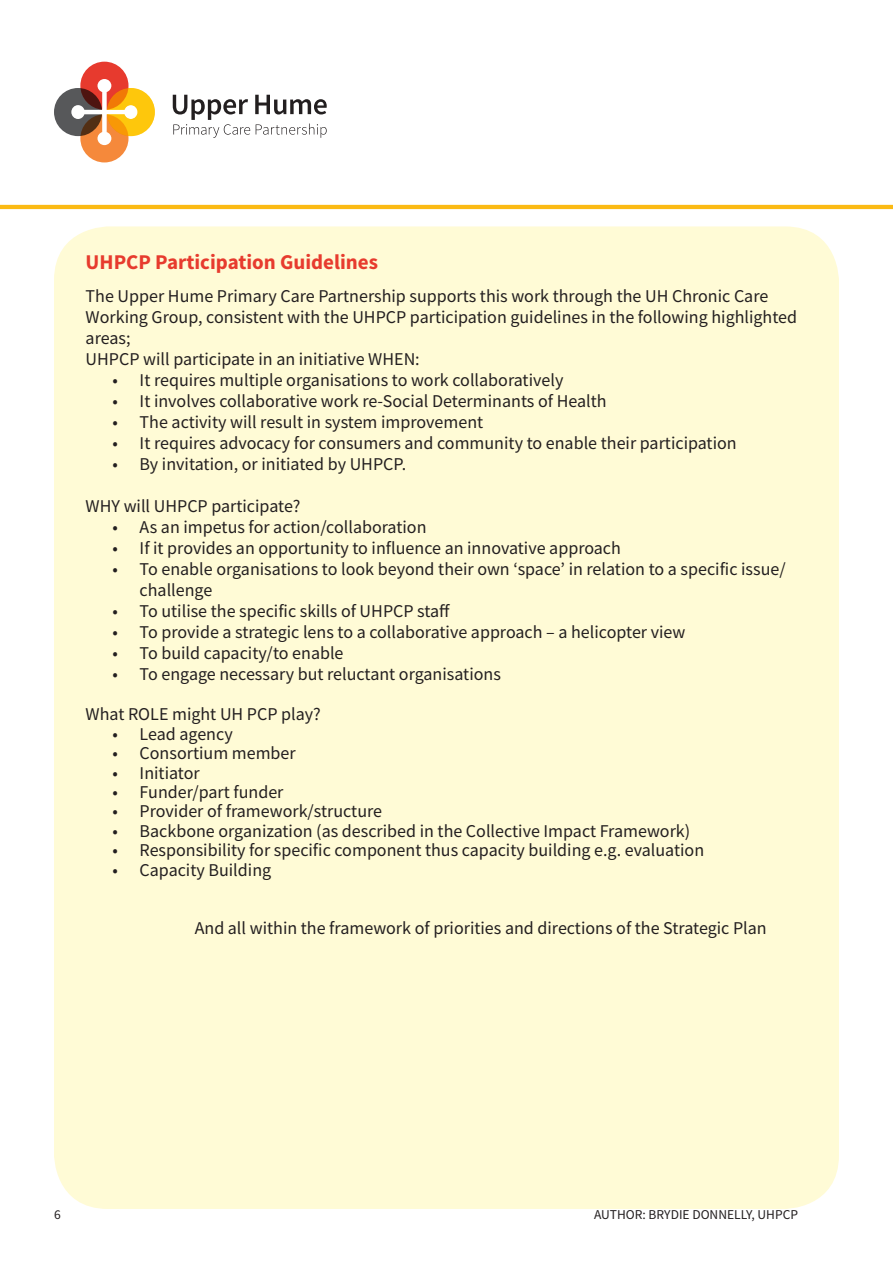
<style>
.page{position:relative;width:893px;height:1263px;background:#fff}
.page>*{position:absolute;margin:0;border:0;box-sizing:border-box;transform-origin:0 0}
.t1{font:700 21px "Source Sans Pro";color:#e73b2e}
.t2{font:18px/21px "Source Sans Pro";color:#231f20}
.t3{font:13.5px "Source Sans Pro";color:#231f20}
</style>
<div class="page">
<svg style="left:173px;top:95px;width:154px;height:43px"></svg>
<svg style="left:54px;top:62px;width:101px;height:100px"></svg>
<hr style="left:0;top:205px;width:893px;height:4px;background:#fbba14">
<div style="left:54px;top:226px;width:785px;height:983px;background:#fffbd6;border-radius:54px"></div>
<p class="t1" style="left:86px;top:248px;width:294px">UHPCP Participation Guidelines</p>
<p class="t2" style="left:86px;top:285px;width:713px">The Upper Hume Primary Care Partnership supports this work through the UH Chronic Care Working Group, consistent with the UHPCP participation guidelines in the following highlighted areas;<br>UHPCP will participate in an initiative WHEN:</p>
<p class="t2" style="left:113px;top:369px;width:452px">• It requires multiple organisations to work collaboratively</p>
<p class="t2" style="left:113px;top:390px;width:495px">• It involves collaborative work re-Social Determinants of Health</p>
<p class="t2" style="left:113px;top:411px;width:372px">• The activity will result in system improvement</p>
<p class="t2" style="left:113px;top:432px;width:626px">• It requires advocacy for consumers and community to enable their participation</p>
<p class="t2" style="left:113px;top:453px;width:295px">• By invitation, or initiated by UHPCP.</p>
<p class="t2" style="left:86px;top:495px;width:216px">WHY will UHPCP participate?</p>
<p class="t2" style="left:113px;top:516px;width:315px">• As an impetus for action/collaboration</p>
<p class="t2" style="left:113px;top:537px;width:510px">• If it provides an opportunity to influence an innovative approach</p>
<p class="t2" style="left:140px;top:558px;width:648px;text-indent:-27px">• To enable organisations to look beyond their own ‘space’ in relation to a specific issue/ challenge</p>
<p class="t2" style="left:113px;top:600px;width:339px">• To utilise the specific skills of UHPCP staff</p>
<p class="t2" style="left:113px;top:621px;width:574px">• To provide a strategic lens to a collaborative approach – a helicopter view</p>
<p class="t2" style="left:113px;top:642px;width:232px">• To build capacity/to enable</p>
<p class="t2" style="left:113px;top:663px;width:390px">• To engage necessary but reluctant organisations</p>
<p class="t2" style="left:86px;top:704px;width:237px">What ROLE might UH PCP play?</p>
<p class="t2" style="left:113px;top:723px;width:122px">• Lead agency</p>
<p class="t2" style="left:113px;top:743px;width:185px">• Consortium member</p>
<p class="t2" style="left:113px;top:762px;width:89px">• Initiator</p>
<p class="t2" style="left:113px;top:781px;width:172px">• Funder/part funder</p>
<p class="t2" style="left:113px;top:801px;width:271px">• Provider of framework/structure</p>
<p class="t2" style="left:113px;top:820px;width:579px">• Backbone organization (as described in the Collective Impact Framework)</p>
<p class="t2" style="left:113px;top:840px;width:593px">• Responsibility for specific component thus capacity building e.g. evaluation</p>
<p class="t2" style="left:113px;top:859px;width:160px">• Capacity Building</p>
<p class="t2" style="left:195px;top:917px;width:574px">And all within the framework of priorities and directions of the Strategic Plan</p>
<p class="t3" style="left:54px;top:1206px;width:8px">6</p>
<p class="t3" style="left:594px;top:1206px;width:206px">AUTHOR: BRYDIE DONNELLY, UHPCP</p>
</div>
